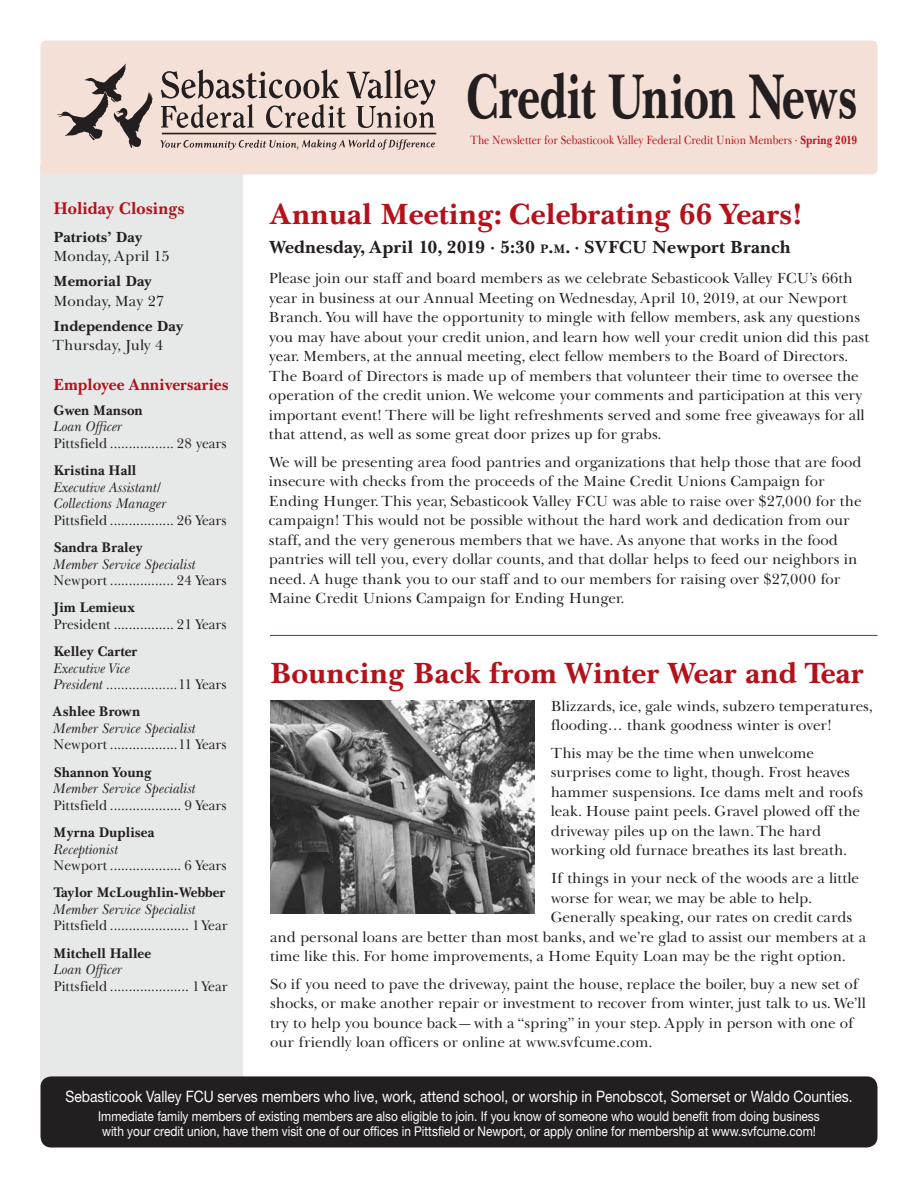
<style>
.page{position:relative;width:918px;height:1188px;background:#fff}
.page>*{position:absolute;margin:0;border:0;box-sizing:border-box;transform-origin:0 0}
.t1{font:700 64.65px "Baskerville Cyr LT Std";letter-spacing:-.025em;color:#231f20;scale:.7 1}
.t2{font:700 30px "Baskerville Cyr LT Std";color:#b5111b}
.t3{font:700 18px "Baskerville Cyr LT Std";color:#231f20}
.t4{font:700 17.25px "Baskerville Cyr LT Std";color:#b5111b;scale:.95 1}
.t5{font:700 16.5px "Baskerville Cyr LT Std";color:#b5111b;scale:.95 1}
.t6{font:15.75px "Helvetica Neue LT Std";color:#fff;scale:.88 1}
.t7{font:15px/19.5px "Baskerville Cyr LT Std Upright";color:#231f20}
.t8{font:700 15px "Baskerville Cyr LT Std";color:#231f20}
.t9{font:14.25px "Baskerville Cyr LT Std Upright";color:#231f20;scale:.95 1}
.t10{font:14.25px/16.5px "Baskerville Cyr LT Std Incline";color:#231f20;scale:.95 1}
.t11{font:700 14.25px "Baskerville Cyr LT Std";color:#231f20;scale:.95 1}
.t12{font:13.5px/15px "Helvetica Neue LT Std";color:#fff;scale:.88 1}
.t13{font:12.15px "Baskerville Cyr LT Std Upright";color:#b5111b;scale:.84 1}
.s1{font-family:"Baskerville Cyr LT Std Upright"}
.s2{font-family:"Baskerville Cyr LT Std";font-weight:700}
.s3{font-size:12.6px}
.s4{font-style:inherit}
</style>
<div class="page">
<div style="left:40px;top:166px;width:203px;height:920px;background:#e7e8e8"></div>
<div style="left:41px;top:1076px;width:836px;height:72px;background:#231f20;border-radius:11px"></div>
<div style="left:41px;top:40px;width:837px;height:134px;background:#f5e0d7;border-radius:5px"></div>
<svg style="left:161px;top:139px;width:274px;height:11px"></svg>
<svg style="left:161px;top:69px;width:274px;height:59px"></svg>
<svg style="left:57px;top:64px;width:96px;height:84px"></svg>
<hr style="left:162px;top:133px;width:274px;height:1px;background:#231f20">
<hr style="left:270px;top:635px;width:608px;height:1px;background:#b5111b">
<img style="left:270px;top:701px;width:264px;height:212px">
<p class="t4" style="left:53px;top:199px;width:140px">Holiday Closings</p>
<p class="t8" style="left:54px;top:228px;width:91px">Patriots’ Day</p>
<p class="t7" style="left:53px;top:247px;width:118px">Monday, April 15</p>
<p class="t8" style="left:54px;top:273px;width:100px">Memorial Day</p>
<p class="t7" style="left:53px;top:291px;width:112px">Monday, May 27</p>
<p class="t8" style="left:54px;top:317px;width:132px">Independence Day</p>
<p class="t7" style="left:53px;top:336px;width:112px">Thursday, July 4</p>
<p class="t5" style="left:54px;top:376px;width:186px">Employee Anniversaries</p>
<p class="t11" style="left:54px;top:402px;width:95px">Gwen Manson</p>
<p class="t10" style="left:53px;top:419px;width:74px">Loan Officer</p>
<p class="t9" style="left:53px;top:435px;width:184px">Pittsfield ................. 28 years</p>
<p class="t11" style="left:54px;top:462px;width:89px">Kristina Hall</p>
<p class="t10" style="left:53px;top:479px;width:121px">Executive Assistant/<br>Collections Manager</p>
<p class="t9" style="left:53px;top:512px;width:184px">Pittsfield ................. 26 Years</p>
<p class="t11" style="left:54px;top:539px;width:95px">Sandra Braley</p>
<p class="t10" style="left:53px;top:556px;width:152px">Member Service Specialist</p>
<p class="t9" style="left:53px;top:572px;width:184px">Newport ................. 24 Years</p>
<p class="t11" style="left:53px;top:600px;width:88px">Jim Lemieux</p>
<p class="t9" style="left:53px;top:616px;width:184px">President ................ 21 Years</p>
<p class="t11" style="left:54px;top:643px;width:90px">Kelley Carter</p>
<p class="t10" style="left:53px;top:660px;width:184px">Executive Vice<br>President ...................<span class="s1">11 Years</span></p>
<p class="t11" style="left:52px;top:704px;width:94px">Ashlee Brown</p>
<p class="t10" style="left:53px;top:720px;width:152px">Member Service Specialist</p>
<p class="t9" style="left:53px;top:737px;width:184px">Newport ..................11 Years</p>
<p class="t11" style="left:54px;top:764px;width:104px">Shannon Young</p>
<p class="t10" style="left:53px;top:781px;width:152px">Member Service Specialist</p>
<p class="t9" style="left:53px;top:797px;width:184px">Pittsfield ................... 9 Years</p>
<p class="t11" style="left:54px;top:824px;width:108px">Myrna Duplisea</p>
<p class="t10" style="left:53px;top:841px;width:70px">Receptionist</p>
<p class="t9" style="left:53px;top:857px;width:184px">Newport ................... 6 Years</p>
<p class="t11" style="left:53px;top:885px;width:183px">Taylor McLoughlin-Webber</p>
<p class="t10" style="left:53px;top:901px;width:152px">Member Service Specialist</p>
<p class="t9" style="left:53px;top:918px;width:185px">Pittsfield ..................... 1 Year</p>
<p class="t11" style="left:54px;top:945px;width:104px">Mitchell Hallee</p>
<p class="t10" style="left:53px;top:962px;width:74px">Loan Officer</p>
<p class="t9" style="left:53px;top:978px;width:185px">Pittsfield ..................... 1 Year</p>
<h1 class="t1" style="left:467px;top:60px;width:560px">Credit Union News</h1>
<p class="t13" style="left:470px;top:133px;width:462px">The Newsletter for Sebasticook Valley Federal Credit Union Members · <span class="s2">Spring 2019</span></p>
<h2 class="t2" style="left:269px;top:197px;width:535px">Annual Meeting: Celebrating 66 Years!</h2>
<p class="t3" style="left:269px;top:237px;width:523px">Wednesday, April 10, 2019 · 5:30 <span class="s3">p</span><span class="s4">.</span><span class="s3">m</span><span class="s4">.</span> · SVFCU Newport Branch</p>
<p class="t7" style="left:269px;top:269px;width:602px">Please join our staff and board members as we celebrate Sebasticook Valley FCU’s 66th year in business at our Annual Meeting on Wednesday, April 10, 2019, at our Newport Branch. You will have the opportunity to mingle with fellow members, ask any questions you may have about your credit union, and learn how well your credit union did this past year. Members, at the annual meeting, elect fellow members to the Board of Directors.<br>The Board of Directors is made up of members that volunteer their time to oversee the operation of the credit union. We welcome your comments and participation at this very important event! There will be light refreshments served and some free giveaways for all that attend, as well as some great door prizes up for grabs.</p>
<p class="t7" style="left:269px;top:453px;width:594px">We will be presenting area food pantries and organizations that help those that are food insecure with checks from the proceeds of the Maine Credit Unions Campaign for Ending Hunger. This year, Sebasticook Valley FCU was able to raise over $27,000 for the campaign! This would not be possible without the hard work and dedication from our staff, and the very generous members that we have. As anyone that works in the food pantries will tell you, every dollar counts, and that dollar helps to feed our neighbors in need. A huge thank you to our staff and to our members for raising over $27,000 for Maine Credit Unions Campaign for Ending Hunger.</p>
<h2 class="t2" style="left:270px;top:656px;width:596px">Bouncing Back from Winter Wear and Tear</h2>
<p class="t7" style="left:551px;top:697px;width:324px">Blizzards, ice, gale winds, subzero temperatures, flooding… thank goodness winter is over!</p>
<p class="t7" style="left:551px;top:744px;width:314px">This may be the time when unwelcome surprises come to light, though. Frost heaves hammer suspensions. Ice dams melt and roofs leak. House paint peels. Gravel plowed off the driveway piles up on the lawn. The hard working old furnace breathes its last breath.</p>
<p class="t7" style="left:551px;top:869px;width:310px">If things in your neck of the woods are a little</p>
<p class="t7" style="left:551px;top:888px;width:263px">worse for wear, we may be able to help.</p>
<p class="t7" style="left:551px;top:908px;width:303px">Generally speaking, our rates on credit cards</p>
<p class="t7" style="left:270px;top:927px;width:598px">and personal loans are better than most banks, and we’re glad to assist our members at a</p>
<p class="t7" style="left:270px;top:947px;width:577px">time like this. For home improvements, a Home Equity Loan may be the right option.</p>
<p class="t7" style="left:270px;top:974px;width:597px">So if you need to pave the driveway, paint the house, replace the boiler, buy a new set of shocks, or make another repair or investment to recover from winter, just talk to us. We’ll try to help you bounce back—with a “spring” in your step. Apply in person with one of our friendly loan officers or online at www.svfcume.com.</p>
<p class="t6" style="left:65px;top:1087px;width:896px">Sebasticook Valley FCU serves members who live, work, attend school, or worship in Penobscot, Somerset or Waldo Counties.</p>
<p class="t12" style="left:98px;top:1108px;width:822px">Immediate family members of existing members are also eligible to join. If you know of someone who would benefit from doing business with your credit union, have them visit one of our offices in Pittsfield or Newport, or apply online for membership at www.svfcume.com!</p>
</div>
